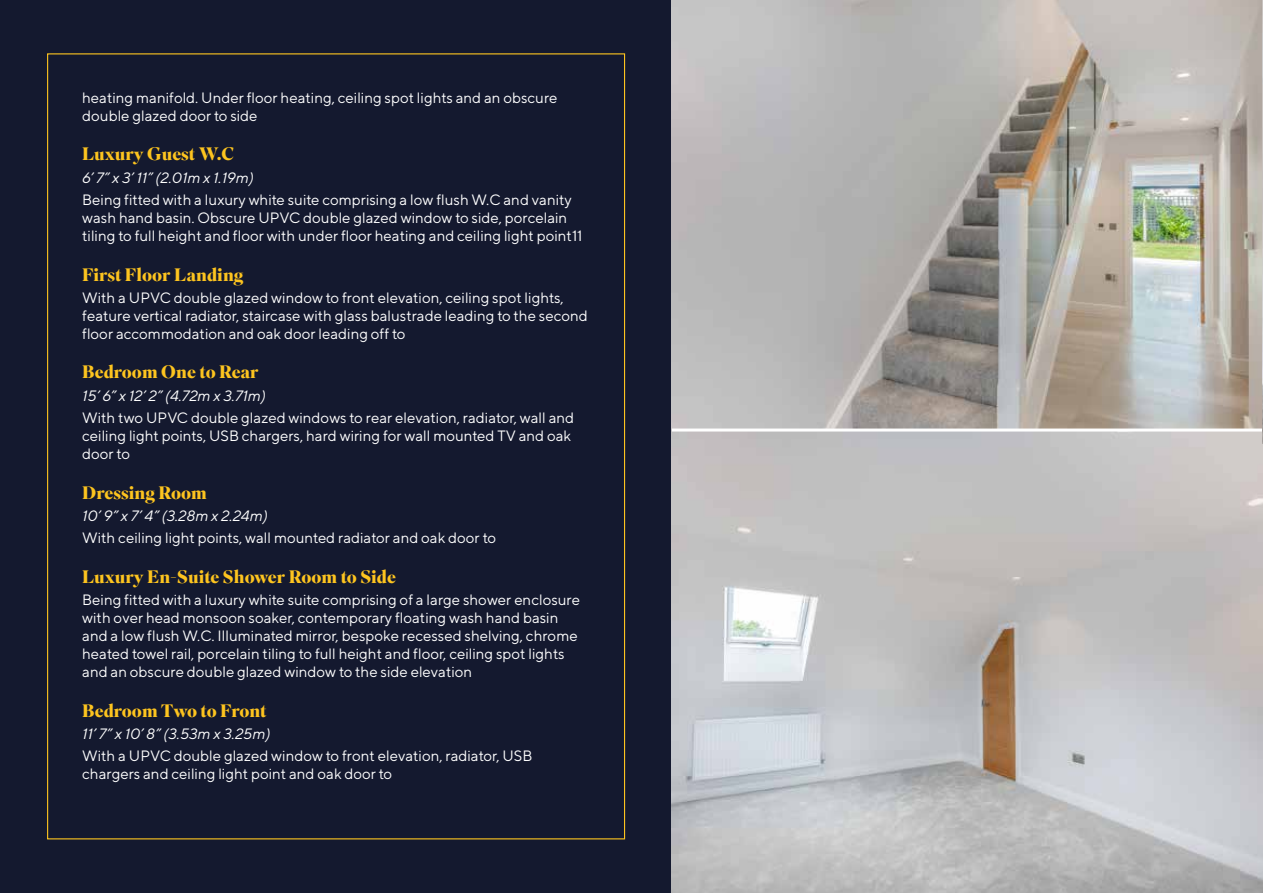
<style>
.page{position:relative;width:1263px;height:893px;background:#14192f}
.page>*{position:absolute;margin:0;border:0;box-sizing:border-box;transform-origin:0 0}
.t1{font:700 18px "Superior Title";color:#fdc41f}
.t2{font:15px/18px "TT Norms";color:#fff}
.t3{font:italic 15px "TT Norms";color:#fff}
</style>
<div class="page">
<img style="left:672px;top:0;width:591px;height:429px">
<img style="left:672px;top:432px;width:591px;height:461px">
<hr style="left:672px;top:429px;width:591px;height:3px;background:#fff">
<p class="t2" style="left:82px;top:88px;width:477px">heating manifold. Under floor heating, ceiling spot lights and an obscure double glazed door to side</p>
<p class="t1" style="left:82px;top:143px;width:154px">Luxury Guest W.C</p>
<p class="t3" style="left:82px;top:168px;width:173px">6’ 7” x 3’ 11” (2.01m x 1.19m)</p>
<p class="t2" style="left:82px;top:190px;width:502px">Being fitted with a luxury white suite comprising a low flush W.C and vanity wash hand basin. Obscure UPVC double glazed window to side, porcelain tiling to full height and floor with under floor heating and ceiling light point11</p>
<p class="t1" style="left:82px;top:263px;width:163px">First Floor Landing</p>
<p class="t2" style="left:82px;top:288px;width:507px">With a UPVC double glazed window to front elevation, ceiling spot lights, feature vertical radiator, staircase with glass balustrade leading to the second floor accommodation and oak door leading off to</p>
<p class="t1" style="left:82px;top:361px;width:178px">Bedroom One to Rear</p>
<p class="t3" style="left:82px;top:386px;width:185px">15’ 6” x 12’ 2” (4.72m x 3.71m)</p>
<p class="t2" style="left:82px;top:408px;width:493px">With two UPVC double glazed windows to rear elevation, radiator, wall and ceiling light points, USB chargers, hard wiring for wall mounted TV and oak door to</p>
<p class="t1" style="left:82px;top:481px;width:126px">Dressing Room</p>
<p class="t3" style="left:82px;top:506px;width:187px">10’ 9” x 7’ 4” (3.28m x 2.24m)</p>
<p class="t2" style="left:82px;top:528px;width:415px">With ceiling light points, wall mounted radiator and oak door to</p>
<p class="t1" style="left:82px;top:565px;width:315px">Luxury En-Suite Shower Room to Side</p>
<p class="t2" style="left:82px;top:590px;width:499px">Being fitted with a luxury white suite comprising of a large shower enclosure with over head monsoon soaker, contemporary floating wash hand basin and a low flush W.C. Illuminated mirror, bespoke recessed shelving, chrome heated towel rail, porcelain tiling to full height and floor, ceiling spot lights and an obscure double glazed window to the side elevation</p>
<p class="t1" style="left:82px;top:699px;width:186px">Bedroom Two to Front</p>
<p class="t3" style="left:82px;top:724px;width:190px">11’ 7” x 10’ 8” (3.53m x 3.25m)</p>
<p class="t2" style="left:82px;top:746px;width:452px">With a UPVC double glazed window to front elevation, radiator, USB chargers and ceiling light point and oak door to</p>
</div>
